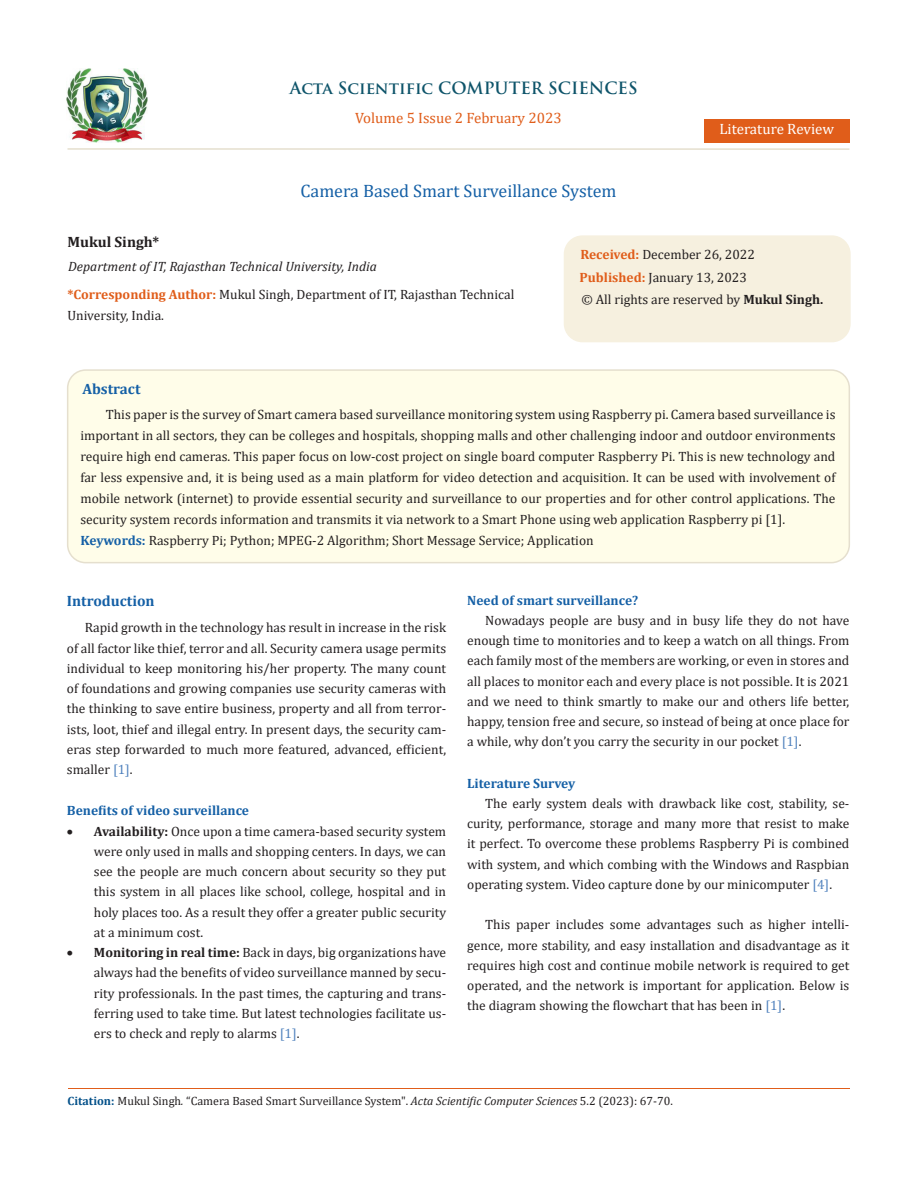
<style>
.page{position:relative;width:917px;height:1188px;background:#fff}
.page>*{position:absolute;margin:0;border:0;box-sizing:border-box;transform-origin:0 0}
.t1{font:18px "Cambria";color:#1560a6}
.t2{font:700 16.5px "Trajan Pro";color:#0e546a}
.t3{font:15px "Cambria";color:#e05d1a}
.t4{font:700 15px "Cambria";color:#1560a6}
.t5{font:15px "Cambria";color:#fff}
.t6{font:700 15px "Cambria";color:#231f20}
.Body_Text{font:13.5px/20.2px "Cambria";color:#231f20;text-align:justify}
.t7{font:700 13.5px "Cambria";color:#1560a6}
.t8{font:italic 13.5px "Cambria";color:#231f20}
.t9{font:12px "Cambria";color:#231f20}
.s1{font-weight:700;color:#e05d1a}
.s2{font-weight:700}
.s3{font-weight:700;color:#1560a6}
.s4{color:#4f81bd}
.s5{font-weight:700;color:#035089}
.s6{font-style:italic}
</style>
<div class="page">
<img style="left:67px;top:68px;width:80px;height:74px">
<div style="left:704px;top:119px;width:145px;height:23px;background:#e05d1a"></div>
<div style="left:564px;top:236px;width:285px;height:106px;background:#f6f0df;border-radius:18px"></div>
<div style="left:563px;top:235px;width:287px;height:107px;border:2px solid #f6f0df;border-radius:18px"></div>
<div style="left:68px;top:370px;width:781px;height:193px;background:#fffde9;border-radius:18px"></div>
<div style="left:67px;top:369px;width:783px;height:194px;border:2px solid #e5dfce;border-radius:18px"></div>
<hr style="left:68px;top:1088px;width:781px;height:1px;background:#e05d1a">
<hr style="left:67px;top:148px;width:782px;height:2px;background:#e5dfce">
<p class="t2" style="left:290px;top:77px;width:349px">Acta Scientific COMPUTER SCIENCES</p>
<p class="t3" style="left:355px;top:109px;width:208px">Volume 5 Issue 2 February 2023</p>
<p class="t1" style="left:300px;top:181px;width:317px">Camera Based Smart Surveillance System</p>
<p class="t5" style="left:719px;top:120px;width:116px">Literature Review</p>
<p class="t6" style="left:67px;top:231px;width:93px">Mukul Singh*</p>
<p class="t8" style="left:68px;top:257px;width:310px">Department of IT, Rajasthan Technical University, India</p>
<p class="Body_Text" style="left:67px;top:284px;width:448px;line-height:21px"><span class="s1">*Corresponding Author:</span> Mukul Singh, Department of IT, Rajasthan Technical<br>University, India.</p>
<p class="Body_Text" style="left:580px;top:244px;width:176px"><span class="s1">Received:</span> December 26, 2022</p>
<p class="Body_Text" style="left:579px;top:267px;width:169px"><span class="s1">Published:</span> January 13, 2023</p>
<p class="Body_Text" style="left:581px;top:289px;width:243px">© All rights are reserved by <span class="s2">Mukul Singh.</span></p>
<p class="t4" style="left:82px;top:378px;width:60px">Abstract</p>
<p class="Body_Text" style="left:80px;top:404px;width:756px;line-height:21px;text-indent:25px">This paper is the survey of Smart camera based surveillance monitoring system using Raspberry pi. Camera based surveillance is important in all sectors, they can be colleges and hospitals, shopping malls and other challenging indoor and outdoor environments require high end cameras. This paper focus on low-cost project on single board computer Raspberry Pi. This is new technology and far less expensive and, it is being used as a main platform for video detection and acquisition. It can be used with involvement of mobile network (internet) to provide essential security and surveillance to our properties and for other control applications. The security system records information and transmits it via network to a Smart Phone using web application Raspberry pi [1].</p>
<p class="Body_Text" style="left:80px;top:530px;width:515px"><span class="s3">Keywords:</span> Raspberry Pi; Python; MPEG-2 Algorithm; Short Message Service; Application</p>
<p class="t4" style="left:67px;top:590px;width:89px">Introduction</p>
<p class="Body_Text" style="left:67px;top:618px;width:381px;text-indent:18px">Rapid growth in the technology has result in increase in the risk of all factor like thief, terror and all. Security camera usage permits individual to keep monitoring his/her property. The many count of foundations and growing companies use security cameras with the thinking to save entire business, property and all from terror&shy;ists, loot, thief and illegal entry. In present days, the security cam&shy;eras step forwarded to much more featured, advanced, efficient, smaller <span class="s4">[1]</span>.</p>
<p class="t7" style="left:67px;top:801px;width:184px">Benefits of video surveillance</p>
<p class="Body_Text" style="left:94px;top:821px;width:354px;text-indent:-27px">• <span class="s2">Availability:</span> Once upon a time camera-based security system were only used in malls and shopping centers. In days, we can see the people are much concern about security so they put this system in all places like school, college, hospital and in holy places too. As a result they offer a greater public security at a minimum cost.</p>
<p class="Body_Text" style="left:94px;top:942px;width:354px;text-indent:-27px">• <span class="s2">Monitoring in real time:</span> Back in days, big organizations have always had the benefits of video surveillance manned by secu&shy;rity professionals. In the past times, the capturing and trans&shy;ferring used to take time. But latest technologies facilitate us&shy;ers to check and reply to alarms <span class="s4">[1]</span>.</p>
<p class="t7" style="left:467px;top:590px;width:173px">Need of smart surveillance?</p>
<p class="Body_Text" style="left:467px;top:610px;width:384px;text-indent:18px">Nowadays people are busy and in busy life they do not have enough time to monitories and to keep a watch on all things. From each family most of the members are working, or even in stores and all places to monitor each and every place is not possible. It is 2021 and we need to think smartly to make our and others life better, happy, tension free and secure, so instead of being at once place for a while, why don’t you carry the security in our pocket <span class="s4">[1]</span>.</p>
<p class="t7" style="left:467px;top:773px;width:110px">Literature Survey</p>
<p class="Body_Text" style="left:467px;top:793px;width:384px;text-indent:18px">The early system deals with drawback like cost, stability, se&shy;curity, performance, storage and many more that resist to make it perfect. To overcome these problems Raspberry Pi is combined with system, and which combing with the Windows and Raspbian operating system. Video capture done by our minicomputer <span class="s4">[4]</span>.</p>
<p class="Body_Text" style="left:467px;top:914px;width:384px;text-indent:18px">This paper includes some advantages such as higher intelli&shy;gence, more stability, and easy installation and disadvantage as it requires high cost and continue mobile network is required to get operated, and the network is important for application. Below is the diagram showing the flowchart that has been in <span class="s4">[1]</span>.</p>
<p class="t9" style="left:68px;top:1094px;width:607px"><span class="s5">Citation:</span> Mukul Singh<span class="s6">.</span> “Camera Based Smart Surveillance System". <span class="s6">Acta Scientific Computer Sciences</span> 5.2 (2023): 67-70.</p>
</div>
